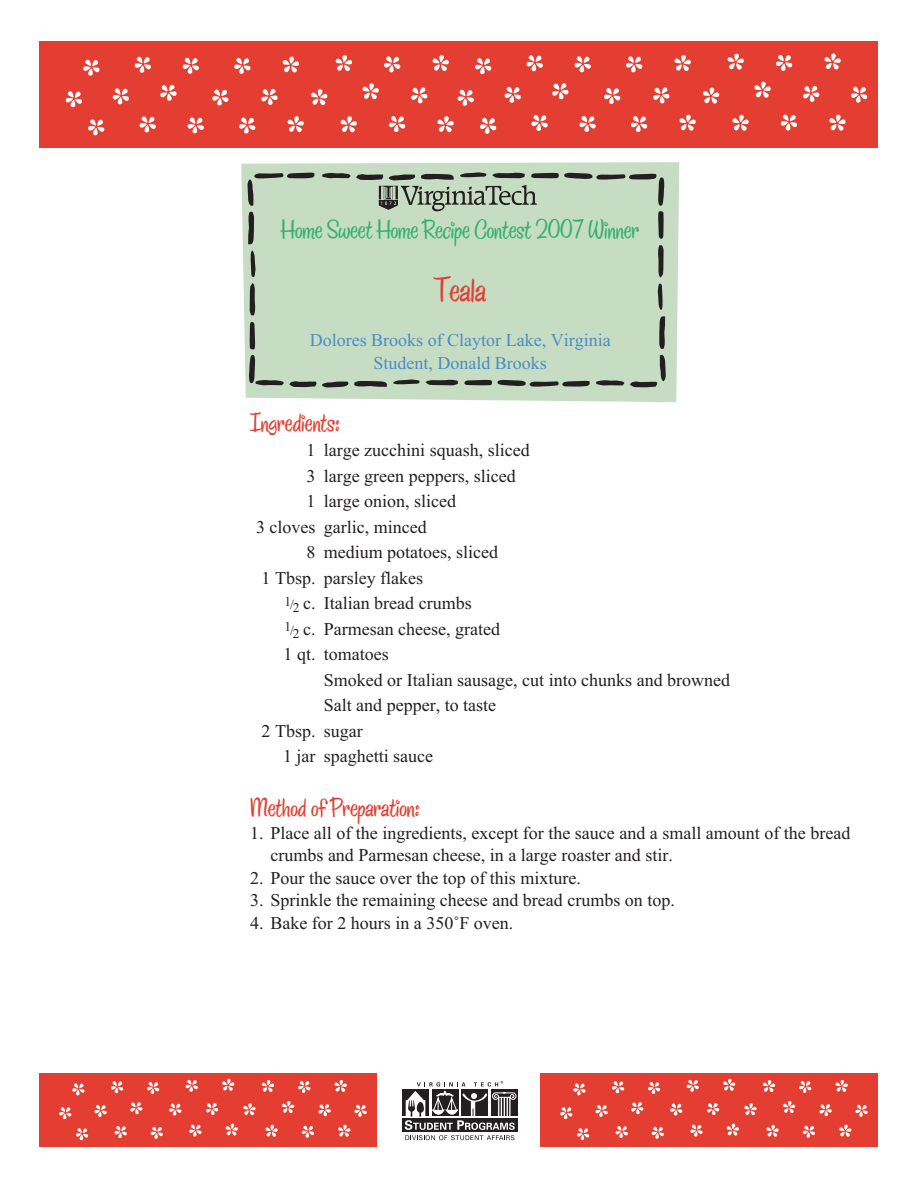
<style>
.page{position:relative;width:918px;height:1188px;background:#fff}
.page>*{position:absolute;margin:0;border:0;box-sizing:border-box;transform-origin:0 0}
.t1{font:36px "Chicken Basket";color:#e43e32}
.t2{font:27px "Chicken Basket";color:#37b071}
.t3{font:27px "Chicken Basket";color:#e43e32}
.t4{font:18px/22.5px "Times New Roman";color:#231f20}
.t5{font:18px/22.5px "Times New Roman";color:#4a8cc5;text-align:center}
.s1{font-size:13.5px}
</style>
<div class="page">
<div style="left:241px;top:162px;width:438px;height:240px;background:#c6ddc4"></div>
<div style="left:40px;top:1073px;width:337px;height:74px;background:#e43e32"></div>
<svg style="left:130px;top:1102px;width:13px;height:13px"></svg>
<svg style="left:59px;top:1107px;width:13px;height:12px"></svg>
<svg style="left:72px;top:1083px;width:13px;height:13px"></svg>
<svg style="left:76px;top:1128px;width:13px;height:12px"></svg>
<svg style="left:94px;top:1105px;width:13px;height:12px"></svg>
<svg style="left:111px;top:1081px;width:13px;height:13px"></svg>
<svg style="left:114px;top:1126px;width:13px;height:12px"></svg>
<svg style="left:206px;top:1103px;width:13px;height:12px"></svg>
<svg style="left:147px;top:1082px;width:13px;height:12px"></svg>
<svg style="left:150px;top:1126px;width:13px;height:13px"></svg>
<svg style="left:169px;top:1103px;width:13px;height:13px"></svg>
<svg style="left:185px;top:1079px;width:13px;height:13px"></svg>
<svg style="left:189px;top:1124px;width:13px;height:13px"></svg>
<svg style="left:282px;top:1101px;width:13px;height:12px"></svg>
<svg style="left:265px;top:1124px;width:13px;height:13px"></svg>
<svg style="left:262px;top:1080px;width:12px;height:12px"></svg>
<svg style="left:243px;top:1103px;width:13px;height:13px"></svg>
<svg style="left:225px;top:1123px;width:13px;height:13px"></svg>
<svg style="left:222px;top:1079px;width:13px;height:12px"></svg>
<svg style="left:318px;top:1104px;width:13px;height:12px"></svg>
<svg style="left:298px;top:1081px;width:13px;height:12px"></svg>
<svg style="left:302px;top:1125px;width:12px;height:13px"></svg>
<svg style="left:338px;top:1124px;width:13px;height:13px"></svg>
<svg style="left:334px;top:1080px;width:13px;height:12px"></svg>
<svg style="left:354px;top:1104px;width:13px;height:13px"></svg>
<div style="left:402px;top:1118px;width:116px;height:14px;background:#231f20"></div>
<div style="left:402px;top:1089px;width:27px;height:27px;background:#231f20"></div>
<div style="left:491px;top:1089px;width:27px;height:27px;background:#231f20"></div>
<svg style="left:405px;top:1081px;width:112px;height:59px"></svg>
<div style="left:541px;top:1073px;width:337px;height:74px;background:#e43e32"></div>
<svg style="left:631px;top:1102px;width:13px;height:13px"></svg>
<svg style="left:560px;top:1107px;width:13px;height:12px"></svg>
<svg style="left:573px;top:1083px;width:13px;height:13px"></svg>
<svg style="left:577px;top:1128px;width:13px;height:12px"></svg>
<svg style="left:595px;top:1105px;width:13px;height:12px"></svg>
<svg style="left:612px;top:1081px;width:13px;height:13px"></svg>
<svg style="left:615px;top:1126px;width:13px;height:12px"></svg>
<svg style="left:707px;top:1103px;width:13px;height:12px"></svg>
<svg style="left:648px;top:1082px;width:13px;height:12px"></svg>
<svg style="left:651px;top:1126px;width:13px;height:13px"></svg>
<svg style="left:670px;top:1103px;width:13px;height:13px"></svg>
<svg style="left:686px;top:1079px;width:13px;height:13px"></svg>
<svg style="left:690px;top:1124px;width:13px;height:13px"></svg>
<svg style="left:783px;top:1101px;width:13px;height:12px"></svg>
<svg style="left:766px;top:1124px;width:13px;height:13px"></svg>
<svg style="left:763px;top:1080px;width:12px;height:12px"></svg>
<svg style="left:744px;top:1103px;width:13px;height:13px"></svg>
<svg style="left:726px;top:1123px;width:13px;height:13px"></svg>
<svg style="left:723px;top:1079px;width:13px;height:12px"></svg>
<svg style="left:819px;top:1104px;width:13px;height:12px"></svg>
<svg style="left:799px;top:1081px;width:13px;height:12px"></svg>
<svg style="left:803px;top:1125px;width:12px;height:13px"></svg>
<svg style="left:839px;top:1124px;width:13px;height:13px"></svg>
<svg style="left:835px;top:1080px;width:13px;height:12px"></svg>
<svg style="left:855px;top:1104px;width:13px;height:13px"></svg>
<svg style="left:322px;top:382px;width:26px;height:5px"></svg>
<svg style="left:354px;top:379px;width:66px;height:8px"></svg>
<svg style="left:426px;top:379px;width:32px;height:6px"></svg>
<svg style="left:464px;top:380px;width:126px;height:7px"></svg>
<svg style="left:596px;top:355px;width:70px;height:33px;background:#abbda9"></svg>
<svg style="left:658px;top:284px;width:7px;height:65px"></svg>
<svg style="left:657px;top:245px;width:7px;height:33px"></svg>
<svg style="left:248px;top:172px;width:67px;height:34px;background:#aabda8"></svg>
<svg style="left:248px;top:212px;width:8px;height:65px"></svg>
<svg style="left:250px;top:283px;width:6px;height:32px"></svg>
<svg style="left:249px;top:322px;width:67px;height:65px;background:#b2c6b0"></svg>
<div style="left:40px;top:41px;width:446px;height:107px;background:#e43e32"></div>
<svg style="left:160px;top:84px;width:17px;height:17px"></svg>
<svg style="left:65px;top:91px;width:17px;height:17px"></svg>
<svg style="left:83px;top:59px;width:17px;height:17px"></svg>
<svg style="left:88px;top:119px;width:17px;height:17px"></svg>
<svg style="left:112px;top:88px;width:17px;height:17px"></svg>
<svg style="left:134px;top:56px;width:17px;height:17px"></svg>
<svg style="left:139px;top:116px;width:17px;height:17px"></svg>
<svg style="left:261px;top:88px;width:17px;height:17px"></svg>
<svg style="left:182px;top:57px;width:17px;height:17px"></svg>
<svg style="left:187px;top:117px;width:17px;height:17px"></svg>
<svg style="left:212px;top:89px;width:17px;height:17px"></svg>
<svg style="left:234px;top:57px;width:17px;height:17px"></svg>
<svg style="left:239px;top:117px;width:17px;height:17px"></svg>
<svg style="left:362px;top:83px;width:17px;height:17px"></svg>
<svg style="left:340px;top:116px;width:17px;height:17px"></svg>
<svg style="left:335px;top:55px;width:17px;height:17px"></svg>
<svg style="left:311px;top:89px;width:17px;height:16px"></svg>
<svg style="left:287px;top:116px;width:17px;height:17px"></svg>
<svg style="left:282px;top:56px;width:17px;height:17px"></svg>
<svg style="left:411px;top:87px;width:17px;height:17px"></svg>
<svg style="left:384px;top:56px;width:17px;height:17px"></svg>
<svg style="left:389px;top:116px;width:17px;height:16px"></svg>
<svg style="left:437px;top:116px;width:17px;height:17px"></svg>
<svg style="left:432px;top:55px;width:17px;height:16px"></svg>
<div style="left:455px;top:41px;width:423px;height:107px;background:#e43e32"></div>
<svg style="left:552px;top:83px;width:17px;height:17px"></svg>
<svg style="left:457px;top:89px;width:17px;height:17px"></svg>
<svg style="left:475px;top:58px;width:17px;height:17px"></svg>
<svg style="left:480px;top:117px;width:17px;height:17px"></svg>
<svg style="left:504px;top:86px;width:17px;height:17px"></svg>
<svg style="left:526px;top:55px;width:17px;height:17px"></svg>
<svg style="left:531px;top:115px;width:17px;height:16px"></svg>
<svg style="left:653px;top:87px;width:17px;height:17px"></svg>
<svg style="left:574px;top:56px;width:17px;height:17px"></svg>
<svg style="left:579px;top:116px;width:17px;height:16px"></svg>
<svg style="left:604px;top:88px;width:17px;height:16px"></svg>
<svg style="left:626px;top:56px;width:17px;height:17px"></svg>
<svg style="left:631px;top:116px;width:17px;height:16px"></svg>
<svg style="left:754px;top:81px;width:17px;height:17px"></svg>
<svg style="left:732px;top:114px;width:17px;height:17px"></svg>
<svg style="left:727px;top:53px;width:17px;height:17px"></svg>
<svg style="left:703px;top:87px;width:17px;height:17px"></svg>
<svg style="left:679px;top:114px;width:17px;height:17px"></svg>
<svg style="left:674px;top:55px;width:17px;height:16px"></svg>
<svg style="left:803px;top:85px;width:17px;height:17px"></svg>
<svg style="left:776px;top:54px;width:17px;height:17px"></svg>
<svg style="left:780px;top:114px;width:17px;height:17px"></svg>
<svg style="left:829px;top:114px;width:17px;height:17px"></svg>
<svg style="left:824px;top:53px;width:17px;height:17px"></svg>
<svg style="left:851px;top:86px;width:17px;height:17px"></svg>
<svg style="left:322px;top:172px;width:343px;height:67px;background:#b2c6b0"></svg>
<h2 class="t2" style="left:281px;top:221px;width:359px">Home Sweet Home Recipe Contest 2007 Winner</h2>
<h1 class="t1" style="left:434px;top:278px;width:53px">Teala</h1>
<p class="t5" style="left:310px;top:331px;width:302px">Dolores Brooks of Claytor Lake, Virginia<br>Student, Donald Brooks</p>
<h2 class="t3" style="left:250px;top:413px;width:91px">Ingredients:</h2>
<p class="t4" style="left:307px;top:440px;width:225px">1 large zucchini squash, sliced</p>
<p class="t4" style="left:307px;top:466px;width:211px">3 large green peppers, sliced</p>
<p class="t4" style="left:307px;top:491px;width:151px">1 large onion, sliced</p>
<p class="t4" style="left:256px;top:517px;width:172px">3 cloves garlic, minced</p>
<p class="t4" style="left:307px;top:542px;width:193px">8 medium potatoes, sliced</p>
<p class="t4" style="left:262px;top:568px;width:163px">1 Tbsp. parsley flakes</p>
<p class="t4" style="left:285px;top:593px;width:189px"><sup>1</sup><span class="s1">/</span><sub>2</sub> c. Italian bread crumbs</p>
<p class="t4" style="left:285px;top:619px;width:217px"><sup>1</sup><span class="s1">/</span><sub>2</sub> c. Parmesan cheese, grated</p>
<p class="t4" style="left:284px;top:644px;width:107px">1 qt. tomatoes</p>
<p class="t4" style="left:324px;top:670px;width:408px">Smoked or Italian sausage, cut into chunks and browned</p>
<p class="t4" style="left:324px;top:695px;width:174px">Salt and pepper, to taste</p>
<p class="t4" style="left:262px;top:721px;width:103px">2 Tbsp. sugar</p>
<p class="t4" style="left:283px;top:746px;width:152px">1 jar spaghetti sauce</p>
<h2 class="t3" style="left:250px;top:798px;width:171px">Method of Preparation:</h2>
<p class="t4" style="left:271px;top:823px;width:581px;text-indent:-20px">1. Place all of the ingredients, except for the sauce and a small amount of the bread crumbs and Parmesan cheese, in a large roaster and stir.</p>
<p class="t4" style="left:250px;top:868px;width:332px">2. Pour the sauce over the top of this mixture.</p>
<p class="t4" style="left:250px;top:890px;width:426px">3. Sprinkle the remaining cheese and bread crumbs on top.</p>
<p class="t4" style="left:250px;top:913px;width:265px">4. Bake for 2 hours in a 350˚F oven.</p>
</div>
